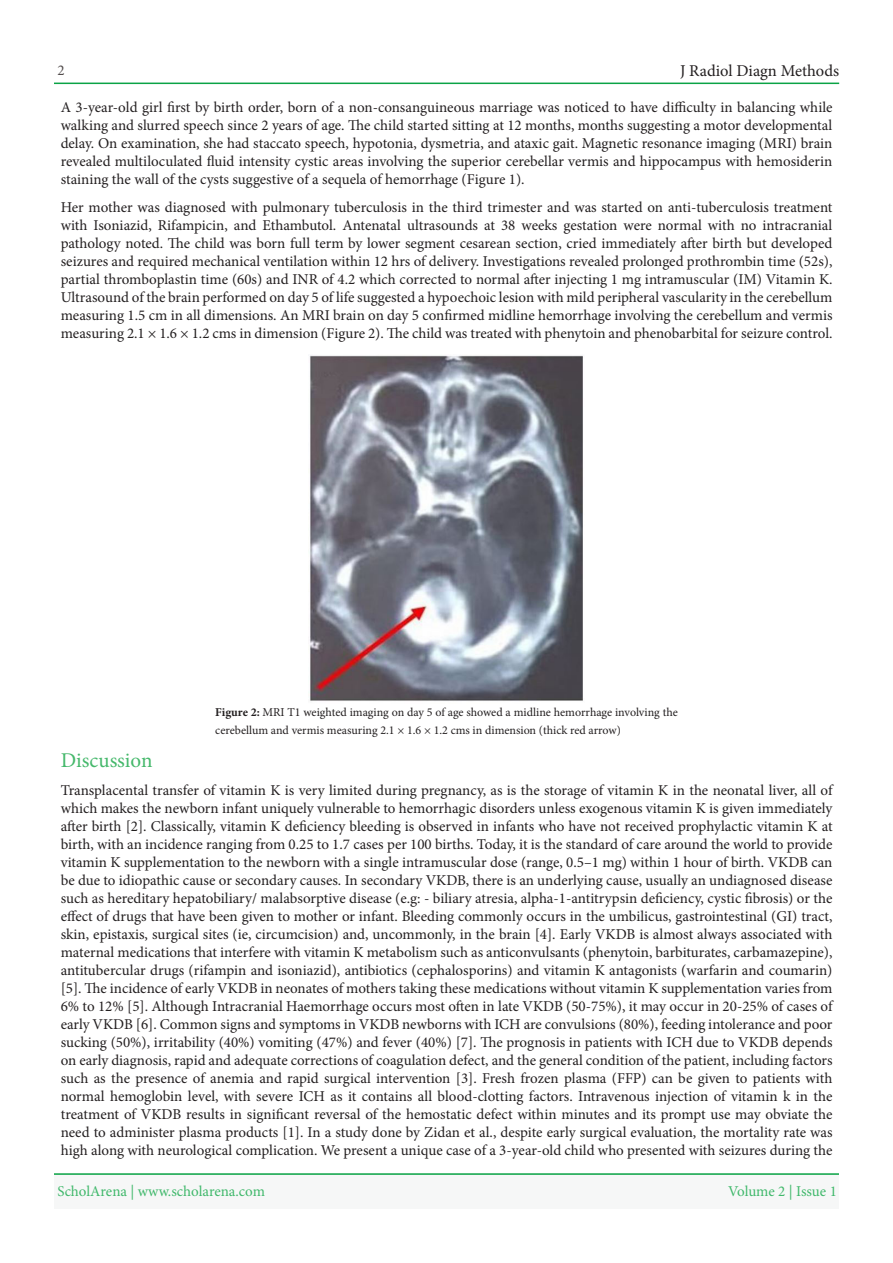
<style>
.page{position:relative;width:893px;height:1263px;background:#fff}
.page>*{position:absolute;margin:0;border:0;box-sizing:border-box;transform-origin:0 0}
.t1{font:21px "Minion Pro";color:#45b86b}
.t2{font:16.5px "Minion Pro";color:#231f20}
.t3{font:15px/18px "Minion Pro";color:#231f20;text-align:justify}
.t4{font:15px "Minion Pro";letter-spacing:-.005em;color:#40b86b}
.t5{font:15px "Minion Pro";color:#524c4c}
.t6{font:12px/18px "Minion Pro";letter-spacing:-.005em;color:#231f20}
.s1{font-weight:700}
</style>
<div class="page">
<hr style="left:54px;top:83px;width:785px;height:1px;background:#0aa345">
<div style="left:54px;top:1174px;width:785px;height:35px;background:#f6f7f7"></div>
<hr style="left:54px;top:1173px;width:785px;height:2px;background:#0aa345">
<img style="left:310px;top:355px;width:273px;height:346px">
<p class="t5" style="left:57px;top:60px;width:9px">2</p>
<p class="t2" style="left:680px;top:59px;width:161px">J Radiol Diagn Methods</p>
<p class="t3" style="left:61px;top:98px;width:773px">A 3-year-old girl first by birth order, born of a non-consanguineous marriage was noticed to have difficulty in balancing while walking and slurred speech since 2 years of age. The child started sitting at 12 months, months suggesting a motor developmental delay. On examination, she had staccato speech, hypotonia, dysmetria, and ataxic gait. Magnetic resonance imaging (MRI) brain revealed multiloculated fluid intensity cystic areas involving the superior cerebellar vermis and hippocampus with hemosiderin staining the wall of the cysts suggestive of a sequela of hemorrhage (Figure .(1</p>
<p class="t3" style="left:61px;top:198px;width:773px">Her mother was diagnosed with pulmonary tuberculosis in the third trimester and was started on anti-tuberculosis treatment with Isoniazid, Rifampicin, and Ethambutol. Antenatal ultrasounds at 38 weeks gestation were normal with no intracranial pathology noted. The child was born full term by lower segment cesarean section, cried immediately after birth but developed seizures and required mechanical ventilation within 12 hrs of delivery. Investigations revealed prolonged prothrombin time ( 5 2 ,(s partial thromboplastin time (60s) and INR of 4.2 which corrected to normal after injecting 1 mg intramuscular (IM) Vitamin K.<br>Ultrasound of the brain performed on day 5 of life suggested a hypoechoic lesion with mild peripheral vascularity in the cerebellum measuring 1.5 cm in all dimensions. An MRI brain on day 5 confirmed midline hemorrhage involving the cerebellum and vermis measuring 2.1 × 1.6 × 1.2 cms in dimension (Figure .)2 The child was treated with phenytoin and phenobarbital for seizure control.</p>
<p class="t1" style="left:61px;top:746px;width:93px">Discussion</p>
<p class="t6" style="left:215px;top:703px;width:464px"><span class="s1">Figure 2:</span> MRI T1 weighted imaging on day 5 of age showed a midline hemorrhage involving the cerebellum and vermis measuring 2.1 × 1.6 × 1.2 cms in dimension (thick red arrow(</p>
<p class="t3" style="left:61px;top:781px;width:773px">Transplacental transfer of vitamin K is very limited during pregnancy, as is the storage of vitamin K in the neonatal liver, all of which makes the newborn infant uniquely vulnerable to hemorrhagic disorders unless exogenous vitamin K is given immediately after birth [ .]2 Classically, vitamin K deficiency bleeding is observed in infants who have not received prophylactic vitamin K at birth, with an incidence ranging from 0.25 to 1.7 cases per 100 births. Today isit, the standard of care around the world to provide vitamin K supplementation to the newborn with a single intramuscular dose (range, 0.5 1– mg) within 1 hour of birth. VKDB can be due to idiopathic cause or secondary causes In. secondary VKDB, there is an underlying cause, usually an undiagnosed disease such as hereditary hepatobiliary/ malabsorptive disease -:g.e( biliary atresia, alpha-1-antitrypsin deficiency, cystic fibrosis) or the effect of drugs that have been given to mother or infant. Bleeding commonly occurs in the umbilicus, gastrointestinal (GI) tract, skin, epistaxis, surgical sites (ie, circumcision) and, uncommonly in, the brain [ .]4 Early VKDB is almost always associated with maternal medications that interfere with vitamin K metabolism such as anticonvulsants (phenytoin, barbiturates, carbamazepine ,( antitubercular drugs (rifampin and isoniazid ,) antibiotics (cephalosporins) and vitamin K antagonists (warfarin and coumarin( . ]5[ The incidence of early VKDB in neonates of mothers taking these medications without vitamin K supplementation varies from 6% to 12% .]5[ Although Intracranial Haemorrhage occurs most often in late VKDB (50-75% i t,) may occur in 20-25% of cases of early VKDB .]6[ Common signs and symptoms in VKDB newborns with ICH are convulsions (80% ,) feeding intolerance and poor sucking (50% ,) irritability (40%) vomiting (47%) and fever (40%) [ .]7 The prognosis in patients with ICH due to VKDB depends on early diagnosis, rapid and adequate corrections of coagulation defect, and the general condition of the patient, including factors such as the presence of anemia and rapid surgical intervention [ .]3 Fresh frozen plasma (FFP) can be given to patients with normal hemoglobin level, with severe ICH as it contains all blood-clotting factors. Intravenous injection of vitamin k in the treatment of VKDB results in significant reversal of the hemostatic defect within minutes and its prompt use may obviate the need to administer plasma products [ I n.]1 a study done by Zidan et al., despite early surgical evaluation, the mortality rate was high along with neurological complication. We present a unique case of a 3-year-old child who presented with seizures during the</p>
<p class="t4" style="left:57px;top:1181px;width:209px">ScholArena | www.scholarena.com</p>
<p class="t4" style="left:728px;top:1181px;width:110px">Volume 2 | Issue 1</p>
</div>
